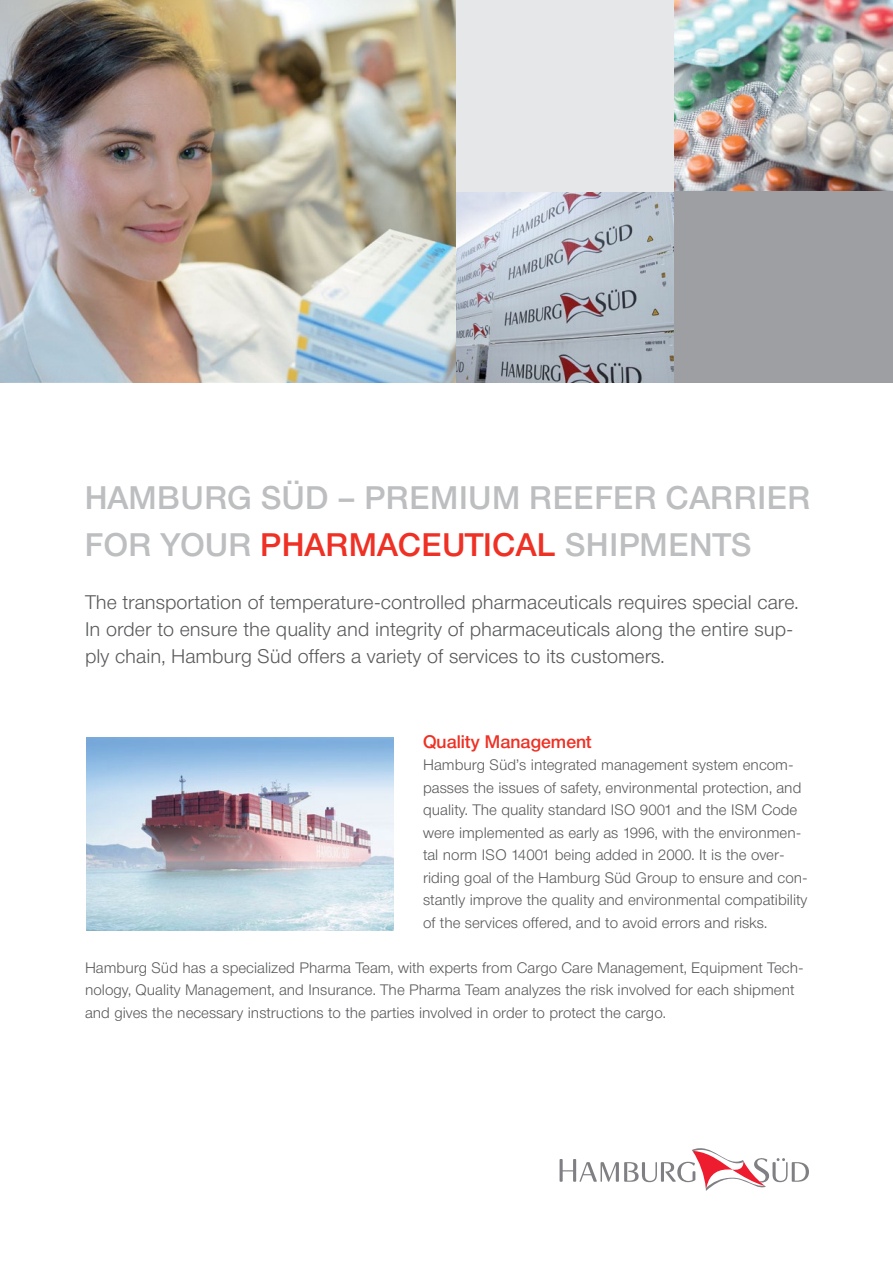
<style>
.page{position:relative;width:893px;height:1263px;background:#fff}
.page>*{position:absolute;margin:0;border:0;box-sizing:border-box;transform-origin:0 0}
.t1{font:500 32.25px/46.5px "Neue Helvetica BQ";letter-spacing:.02em;color:#bcbec0}
.t2{font:300 19.5px/27px "Neue Helvetica BQ";color:#58595b}
.t3{font:500 18px "Neue Helvetica BQ";color:#ee3124}
.t4{font:300 15px/22.5px "Neue Helvetica BQ";color:#58595b}
.s1{color:#ee3124}
</style>
<div class="page">
<img style="left:455px;top:191px;width:220px;height:192px">
<div style="left:451px;top:0;width:231px;height:191px;background:#e6e7e8"></div>
<img style="left:0;top:0;width:455px;height:383px">
<img style="left:675px;top:0;width:218px;height:191px">
<div style="left:675px;top:191px;width:218px;height:192px;background:#9d9fa2"></div>
<svg style="left:560px;top:1148px;width:249px;height:43px"></svg>
<img style="left:86px;top:738px;width:307px;height:192px">
<h1 class="t1" style="left:85px;top:474px;width:727px">HAMBURG SÜD – PREMIUM REEFER CARRIER<br>FOR YOUR <span class="s1">PHARMACEUTICAL</span> SHIPMENTS</h1>
<p class="t2" style="left:85px;top:589px;width:715px">The transportation of temperature-controlled pharmaceuticals requires special care.<br>In order to ensure the quality and integrity of pharmaceuticals along the entire sup&shy;ply chain, Hamburg Süd offers a variety of services to its customers.</p>
<p class="t3" style="left:423px;top:730px;width:170px">Quality Management</p>
<p class="t4" style="left:423px;top:754px;width:386px">Hamburg Süd’s integrated management system encom&shy;passes the issues of safety, environmental protection, and quality. The quality standard ISO 9001 and the ISM Code were implemented as early as 1996, with the environmen&shy;tal norm ISO 14001 being added in 2000. It is the over&shy;riding goal of the Hamburg Süd Group to ensure and con&shy;stantly improve the quality and environmental compatibility of the services offered, and to avoid errors and risks.</p>
<p class="t4" style="left:85px;top:956px;width:720px">Hamburg Süd has a specialized Pharma Team, with experts from Cargo Care Management, Equipment Tech&shy;nology, Quality Management, and Insurance. The Pharma Team analyzes the risk involved for each shipment and gives the necessary instructions to the parties involved in order to protect the cargo.</p>
</div>
